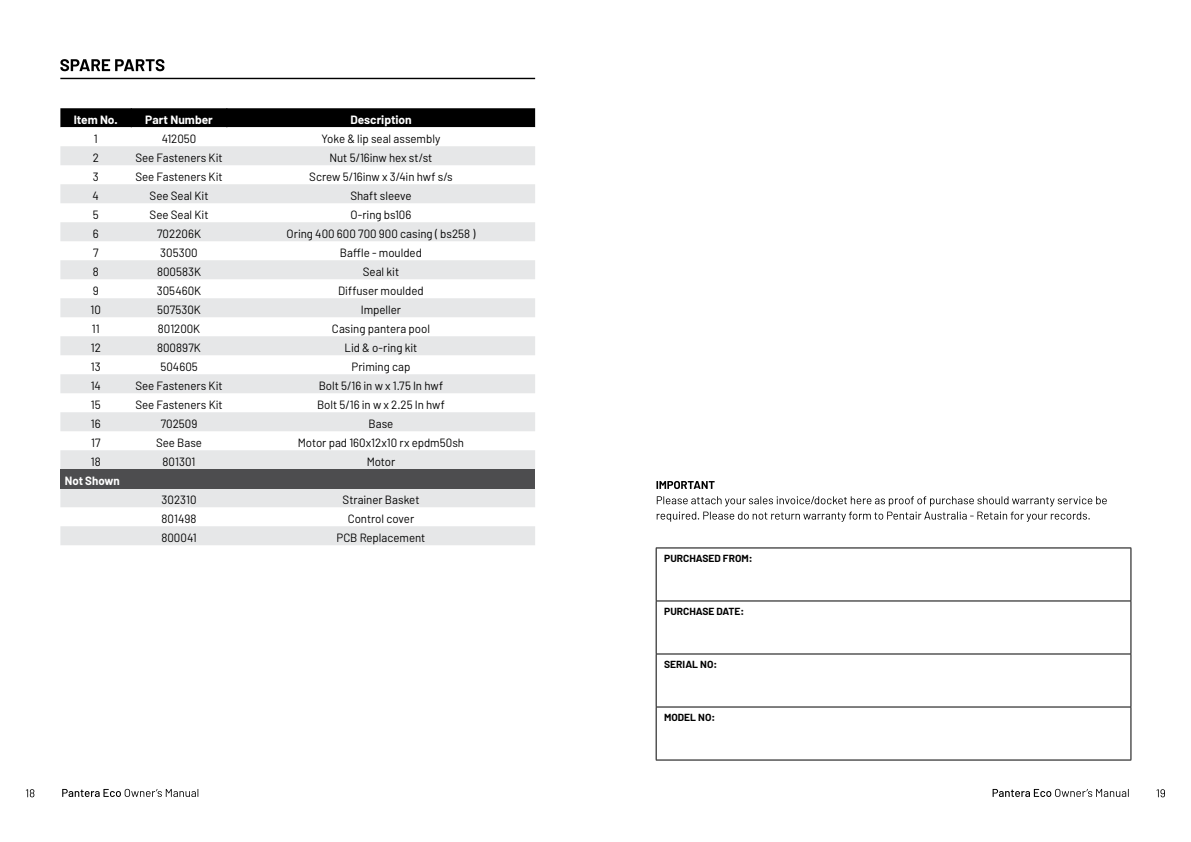
<style>
.page{position:relative;width:1191px;height:842px;background:#fff}
.page>*{position:absolute;margin:0;border:0;box-sizing:border-box;transform-origin:0 0}
.t1{font:12px "Barlow";color:#000;scale:.96 1}
.t2{font:700 12px "Barlow";color:#fff}
.t3{font:700 12px "Barlow";color:#fff;scale:.96 1}
.t4{font:700 10.3px "Barlow";color:#000}
</style>
<div class="page">
<svg style="left:62px;top:789px;width:136px;height:8px"></svg>
<svg style="left:992px;top:789px;width:136px;height:8px"></svg>
<svg style="left:1156px;top:789px;width:9px;height:8px"></svg>
<svg style="left:26px;top:789px;width:8px;height:8px"></svg>
<hr style="left:60px;top:78px;width:475px;height:1px;background:#000">
<svg style="left:60px;top:59px;width:104px;height:12px"></svg>
<hr style="left:656px;top:548px;width:475px;height:1px;background:#000">
<hr style="left:656px;top:548px;width:1px;height:53px;background:#000">
<hr style="left:1130px;top:548px;width:1px;height:53px;background:#000">
<hr style="left:656px;top:601px;width:475px;height:1px;background:#000">
<hr style="left:656px;top:601px;width:1px;height:53px;background:#000">
<hr style="left:1130px;top:601px;width:1px;height:53px;background:#000">
<hr style="left:656px;top:654px;width:475px;height:1px;background:#000">
<hr style="left:656px;top:654px;width:1px;height:53px;background:#000">
<hr style="left:1130px;top:654px;width:1px;height:53px;background:#000">
<hr style="left:656px;top:707px;width:475px;height:1px;background:#000">
<hr style="left:656px;top:707px;width:1px;height:53px;background:#000">
<hr style="left:1130px;top:707px;width:1px;height:53px;background:#000">
<hr style="left:656px;top:760px;width:475px;height:1px;background:#000">
<svg style="left:656px;top:512px;width:433px;height:10px"></svg>
<svg style="left:657px;top:496px;width:449px;height:10px"></svg>
<svg style="left:656px;top:481px;width:58px;height:8px"></svg>
<svg style="left:60px;top:146px;width:475px;height:399px;fill:#e6e7e8"></svg>
<div style="left:60px;top:469px;width:475px;height:19px;background:#4d4d4f"></div>
<div style="left:60px;top:108px;width:475px;height:19px;background:#000"></div>
<p class="t2" style="left:74px;top:112px;width:45px">Item No.</p>
<p class="t2" style="left:145px;top:112px;width:69px">Part Number</p>
<p class="t2" style="left:350px;top:112px;width:63px">Description</p>
<p class="t1" style="left:94px;top:131px;width:6px">1</p>
<p class="t1" style="left:162px;top:131px;width:38px">412050</p>
<p class="t1" style="left:321px;top:131px;width:125px">Yoke &amp; lip seal assembly</p>
<p class="t1" style="left:93px;top:150px;width:8px">2</p>
<p class="t1" style="left:135px;top:150px;width:92px">See Fasteners Kit</p>
<p class="t1" style="left:329px;top:150px;width:109px">Nut 5/16inw hex st/st</p>
<p class="t1" style="left:93px;top:169px;width:8px">3</p>
<p class="t1" style="left:135px;top:169px;width:92px">See Fasteners Kit</p>
<p class="t1" style="left:309px;top:169px;width:151px">Screw 5/16inw x 3/4in hwf s/s</p>
<p class="t1" style="left:93px;top:188px;width:8px">4</p>
<p class="t1" style="left:149px;top:188px;width:63px">See Seal Kit</p>
<p class="t1" style="left:350px;top:188px;width:65px">Shaft sleeve</p>
<p class="t1" style="left:93px;top:207px;width:8px">5</p>
<p class="t1" style="left:149px;top:207px;width:63px">See Seal Kit</p>
<p class="t1" style="left:350px;top:207px;width:65px">O-ring bs106</p>
<p class="t1" style="left:93px;top:226px;width:8px">6</p>
<p class="t1" style="left:157px;top:226px;width:47px">702206K</p>
<p class="t1" style="left:286px;top:226px;width:198px">Oring 400 600 700 900 casing ( bs258 )</p>
<p class="t1" style="left:93px;top:245px;width:7px">7</p>
<p class="t1" style="left:160px;top:245px;width:41px">305300</p>
<p class="t1" style="left:340px;top:245px;width:87px">Baffle - moulded</p>
<p class="t1" style="left:93px;top:264px;width:8px">8</p>
<p class="t1" style="left:157px;top:264px;width:47px">800583K</p>
<p class="t1" style="left:363px;top:264px;width:39px">Seal kit</p>
<p class="t1" style="left:93px;top:283px;width:8px">9</p>
<p class="t1" style="left:157px;top:283px;width:48px">305460K</p>
<p class="t1" style="left:338px;top:283px;width:91px">Diffuser moulded</p>
<p class="t1" style="left:91px;top:302px;width:12px">10</p>
<p class="t1" style="left:157px;top:302px;width:47px">507530K</p>
<p class="t1" style="left:361px;top:302px;width:43px">Impeller</p>
<p class="t1" style="left:92px;top:321px;width:10px">11</p>
<p class="t1" style="left:158px;top:321px;width:46px">801200K</p>
<p class="t1" style="left:332px;top:321px;width:104px">Casing pantera pool</p>
<p class="t1" style="left:91px;top:340px;width:12px">12</p>
<p class="t1" style="left:157px;top:340px;width:47px">800897K</p>
<p class="t1" style="left:344px;top:340px;width:77px">Lid &amp; o-ring kit</p>
<p class="t1" style="left:91px;top:359px;width:12px">13</p>
<p class="t1" style="left:160px;top:359px;width:41px">504605</p>
<p class="t1" style="left:351px;top:359px;width:63px">Priming cap</p>
<p class="t1" style="left:91px;top:378px;width:12px">14</p>
<p class="t1" style="left:135px;top:378px;width:92px">See Fasteners Kit</p>
<p class="t1" style="left:319px;top:378px;width:131px">Bolt 5/16 in w x 1.75 In hwf</p>
<p class="t1" style="left:91px;top:397px;width:12px">15</p>
<p class="t1" style="left:135px;top:397px;width:92px">See Fasteners Kit</p>
<p class="t1" style="left:317px;top:397px;width:135px">Bolt 5/16 in w x 2.25 In hwf</p>
<p class="t1" style="left:91px;top:416px;width:12px">16</p>
<p class="t1" style="left:161px;top:416px;width:40px">702509</p>
<p class="t1" style="left:368px;top:416px;width:27px">Base</p>
<p class="t1" style="left:91px;top:435px;width:11px">17</p>
<p class="t1" style="left:156px;top:435px;width:50px">See Base</p>
<p class="t1" style="left:298px;top:435px;width:175px">Motor pad 160x12x10 rx epdm50sh</p>
<p class="t1" style="left:91px;top:454px;width:12px">18</p>
<p class="t1" style="left:163px;top:454px;width:36px">801301</p>
<p class="t1" style="left:367px;top:454px;width:31px">Motor</p>
<p class="t3" style="left:65px;top:473px;width:59px">Not Shown</p>
<p class="t1" style="left:162px;top:492px;width:38px">302310</p>
<p class="t1" style="left:342px;top:492px;width:82px">Strainer Basket</p>
<p class="t1" style="left:162px;top:511px;width:38px">801498</p>
<p class="t1" style="left:348px;top:511px;width:71px">Control cover</p>
<p class="t1" style="left:161px;top:530px;width:38px">800041</p>
<p class="t1" style="left:336px;top:530px;width:94px">PCB Replacement</p>
<p class="t4" style="left:664px;top:552px;width:90px">PURCHASED FROM:</p>
<p class="t4" style="left:664px;top:605px;width:82px">PURCHASE DATE:</p>
<p class="t4" style="left:664px;top:658px;width:54px">SERIAL NO:</p>
<p class="t4" style="left:664px;top:711px;width:52px">MODEL NO:</p>
</div>
